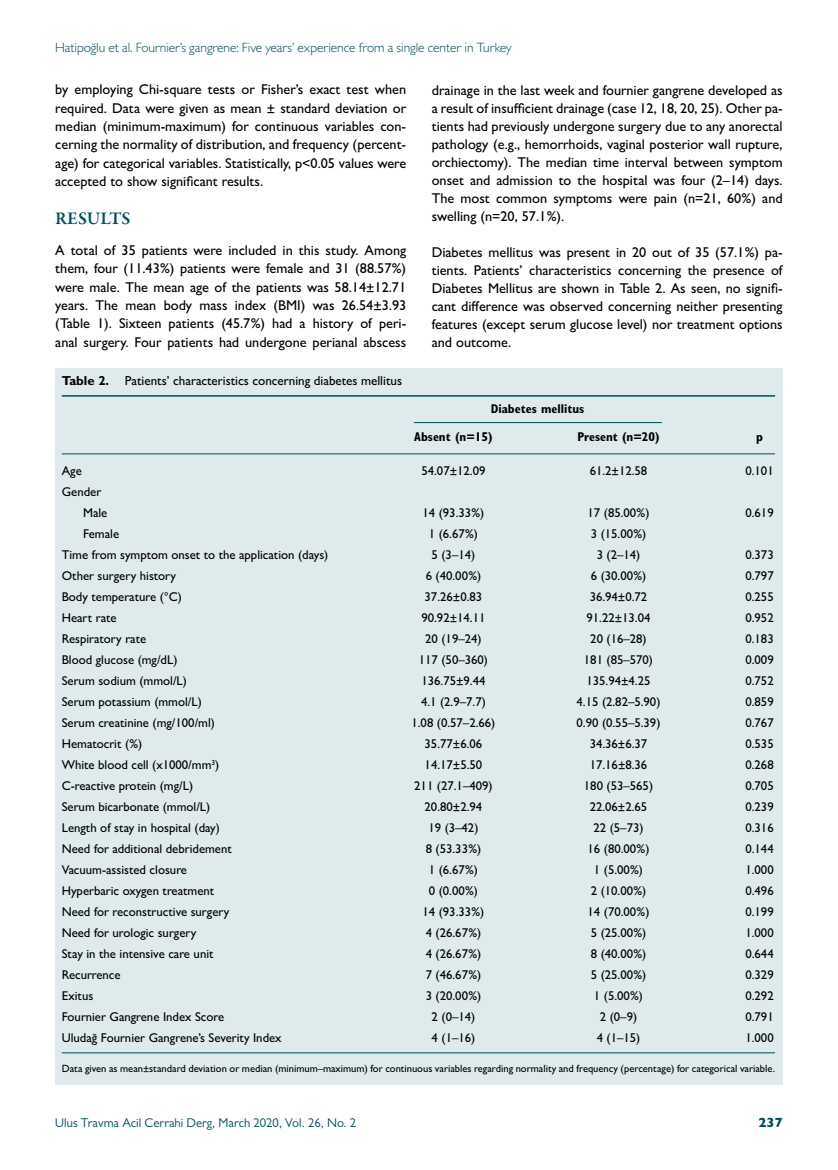
<style>
.page{position:relative;width:838px;height:1170px;background:#fff}
.page>*{position:absolute;margin:0;border:0;box-sizing:border-box;transform-origin:0 0}
.t1{font:600 18px "Garamond Premr Pro";letter-spacing:-.005em;color:#004f5a}
.t2{font:500 14.25px/18px "Gill Sans MT Pro";color:#000;text-align:justify}
.t3{font:300 13.5px "Gill Sans MT Pro";letter-spacing:-.005em;color:#004f5a}
.t4{font:800 13.5px "Gill Sans MT Pro";color:#004f5a}
.t5{font:500 13.05px "Gill Sans MT Pro";color:#000}
.t6{font:500 12.75px/21px "Gill Sans MT Pro";color:#000}
.t7{font:12.75px "Gill Sans MT Pro";color:#004f5a}
.t8{font:700 condensed 12.75px "Gill Sans MT Pro";color:#000}
.t9{font:500 10.5px "Gill Sans MT Pro";color:#000}
.s1{font-weight:700}
</style>
<div class="page">
<div style="left:55px;top:368px;width:727px;height:717px;background:#deeaec"></div>
<hr style="left:62px;top:395px;width:713px;height:1px;background:#004f5a">
<hr style="left:62px;top:453px;width:713px;height:1px;background:#004f5a">
<hr style="left:414px;top:422px;width:248px;height:1px;background:#004f5a">
<hr style="left:62px;top:1052px;width:713px;height:1px;background:#004f5a">
<p class="t3" style="left:55px;top:39px;width:458px">Hatipoğlu et al. Fournier’s gangrene: Five years’ experience from a single center in Turkey</p>
<p class="t2" style="left:55px;top:80px;width:352px">by employing Chi-square tests or Fisher’s exact test when required. Data were given as mean ± standard deviation or median (minimum-maximum) for continuous variables con&shy;cerning the normality of distribution, and frequency (percent&shy;age) for categorical variables. Statistically, p&lt;0.05 values were accepted to show significant results.</p>
<p class="t1" style="left:55px;top:207px;width:77px">RESULTS</p>
<p class="t2" style="left:55px;top:241px;width:352px">A total of 35 patients were included in this study. Among them, four (11.43%) patients were female and 31 (88.57%) were male. The mean age of the patients was 58.14±12.71 years. The mean body mass index (BMI) was 26.54±3.93 (Table 1). Sixteen patients (45.7%) had a history of peri&shy;anal surgery. Four patients had undergone perianal abscess</p>
<p class="t2" style="left:432px;top:81px;width:352px">drainage in the last week and fournier gangrene developed as a result of insufficient drainage (case 12, 18, 20, 25). Other pa&shy;tients had previously undergone surgery due to any anorectal pathology (e.g., hemorrhoids, vaginal posterior wall rupture, orchiectomy). The median time interval between symptom onset and admission to the hospital was four (2–14) days.<br>The most common symptoms were pain (n=21, 60%) and swelling (n=20, 57.1%).</p>
<p class="t2" style="left:432px;top:243px;width:352px">Diabetes mellitus was present in 20 out of 35 (57.1%) pa&shy;tients. Patients’ characteristics concerning the presence of Diabetes Mellitus are shown in Table 2. As seen, no signifi&shy;cant difference was observed concerning neither presenting features (except serum glucose level) nor treatment options and outcome.</p>
<p class="t5" style="left:62px;top:373px;width:342px"><span class="s1">Table 2.</span> Patients’ characteristics concerning diabetes mellitus</p>
<p class="t8" style="left:491px;top:401px;width:95px">Diabetes mellitus</p>
<p class="t8" style="left:414px;top:429px;width:80px">Absent (n=15)</p>
<p class="t8" style="left:577px;top:429px;width:84px">Present (n=20)</p>
<p class="t8" style="left:756px;top:429px;width:8px">p</p>
<p class="t6" style="left:62px;top:460px;width:22px">Age</p>
<p class="t6" style="left:421px;top:460px;width:66px">54.07±12.09</p>
<p class="t6" style="left:589px;top:460px;width:59px">61.2±12.58</p>
<p class="t6" style="left:745px;top:460px;width:30px">0.101</p>
<p class="t6" style="left:83px;top:481px;width:26px;text-indent:-21px">Gender<br>Male</p>
<p class="t6" style="left:422px;top:502px;width:63px">14 (93.33%)</p>
<p class="t6" style="left:587px;top:502px;width:63px">17 (85.00%)</p>
<p class="t6" style="left:745px;top:502px;width:30px">0.619</p>
<p class="t6" style="left:83px;top:523px;width:38px">Female</p>
<p class="t6" style="left:429px;top:523px;width:51px">1 (6.67%)</p>
<p class="t6" style="left:591px;top:523px;width:57px">3 (15.00%)</p>
<p class="t6" style="left:62px;top:544px;width:268px">Time from symptom onset to the application (days)</p>
<p class="t6" style="left:431px;top:544px;width:45px">5 (3–14)</p>
<p class="t6" style="left:596px;top:544px;width:45px">3 (2–14)</p>
<p class="t6" style="left:745px;top:544px;width:30px">0.373</p>
<p class="t6" style="left:62px;top:565px;width:116px">Other surgery history</p>
<p class="t6" style="left:426px;top:565px;width:57px">6 (40.00%)</p>
<p class="t6" style="left:591px;top:565px;width:57px">6 (30.00%)</p>
<p class="t6" style="left:745px;top:565px;width:30px">0.797</p>
<p class="t6" style="left:62px;top:586px;width:122px">Body temperature (°C)</p>
<p class="t6" style="left:424px;top:586px;width:59px">37.26±0.83</p>
<p class="t6" style="left:589px;top:586px;width:59px">36.94±0.72</p>
<p class="t6" style="left:745px;top:586px;width:30px">0.255</p>
<p class="t6" style="left:62px;top:607px;width:56px">Heart rate</p>
<p class="t6" style="left:421px;top:607px;width:66px">90.92±14.11</p>
<p class="t6" style="left:586px;top:607px;width:66px">91.22±13.04</p>
<p class="t6" style="left:745px;top:607px;width:30px">0.952</p>
<p class="t6" style="left:62px;top:628px;width:86px">Respiratory rate</p>
<p class="t6" style="left:425px;top:628px;width:58px">20 (19–24)</p>
<p class="t6" style="left:590px;top:628px;width:58px">20 (16–28)</p>
<p class="t6" style="left:745px;top:628px;width:30px">0.183</p>
<p class="t6" style="left:62px;top:649px;width:117px">Blood glucose (mg/dL)</p>
<p class="t6" style="left:419px;top:649px;width:71px">117 (50–360)</p>
<p class="t6" style="left:584px;top:649px;width:71px">181 (85–570)</p>
<p class="t6" style="left:745px;top:649px;width:30px">0.009</p>
<p class="t6" style="left:62px;top:670px;width:127px">Serum sodium (mmol/L)</p>
<p class="t6" style="left:421px;top:670px;width:66px">136.75±9.44</p>
<p class="t6" style="left:586px;top:670px;width:66px">135.94±4.25</p>
<p class="t6" style="left:745px;top:670px;width:30px">0.752</p>
<p class="t6" style="left:62px;top:691px;width:142px">Serum potassium (mmol/L)</p>
<p class="t6" style="left:421px;top:691px;width:66px">4.1 (2.9–7.7)</p>
<p class="t6" style="left:576px;top:691px;width:85px">4.15 (2.82–5.90)</p>
<p class="t6" style="left:745px;top:691px;width:30px">0.859</p>
<p class="t6" style="left:62px;top:712px;width:155px">Serum creatinine (mg/100/ml)</p>
<p class="t6" style="left:411px;top:712px;width:85px">1.08 (0.57–2.66)</p>
<p class="t6" style="left:576px;top:712px;width:85px">0.90 (0.55–5.39)</p>
<p class="t6" style="left:745px;top:712px;width:30px">0.767</p>
<p class="t6" style="left:62px;top:733px;width:82px">Hematocrit (%)</p>
<p class="t6" style="left:424px;top:733px;width:59px">35.77±6.06</p>
<p class="t6" style="left:589px;top:733px;width:59px">34.36±6.37</p>
<p class="t6" style="left:745px;top:733px;width:30px">0.535</p>
<p class="t6" style="left:62px;top:754px;width:159px">White blood cell (x1000/mm<sup>3</sup>)</p>
<p class="t6" style="left:424px;top:754px;width:59px">14.17±5.50</p>
<p class="t6" style="left:589px;top:754px;width:59px">17.16±8.36</p>
<p class="t6" style="left:745px;top:754px;width:30px">0.268</p>
<p class="t6" style="left:62px;top:775px;width:133px">C-reactive protein (mg/L)</p>
<p class="t6" style="left:414px;top:775px;width:80px">211 (27.1–409)</p>
<p class="t6" style="left:584px;top:775px;width:71px">180 (53–565)</p>
<p class="t6" style="left:745px;top:775px;width:30px">0.705</p>
<p class="t6" style="left:62px;top:796px;width:150px">Serum bicarbonate (mmol/L)</p>
<p class="t6" style="left:424px;top:796px;width:59px">20.80±2.94</p>
<p class="t6" style="left:589px;top:796px;width:59px">22.06±2.65</p>
<p class="t6" style="left:745px;top:796px;width:30px">0.239</p>
<p class="t6" style="left:62px;top:817px;width:160px">Length of stay in hospital (day)</p>
<p class="t6" style="left:428px;top:817px;width:52px">19 (3–42)</p>
<p class="t6" style="left:593px;top:817px;width:52px">22 (5–73)</p>
<p class="t6" style="left:745px;top:817px;width:30px">0.316</p>
<p class="t6" style="left:62px;top:838px;width:172px">Need for additional debridement</p>
<p class="t6" style="left:426px;top:838px;width:57px">8 (53.33%)</p>
<p class="t6" style="left:587px;top:838px;width:63px">16 (80.00%)</p>
<p class="t6" style="left:745px;top:838px;width:30px">0.144</p>
<p class="t6" style="left:62px;top:859px;width:127px">Vacuum-assisted closure</p>
<p class="t6" style="left:429px;top:859px;width:51px">1 (6.67%)</p>
<p class="t6" style="left:594px;top:859px;width:51px">1 (5.00%)</p>
<p class="t6" style="left:745px;top:859px;width:30px">1.000</p>
<p class="t6" style="left:62px;top:880px;width:154px">Hyperbaric oxygen treatment</p>
<p class="t6" style="left:429px;top:880px;width:51px">0 (0.00%)</p>
<p class="t6" style="left:591px;top:880px;width:57px">2 (10.00%)</p>
<p class="t6" style="left:745px;top:880px;width:30px">0.496</p>
<p class="t6" style="left:62px;top:901px;width:169px">Need for reconstructive surgery</p>
<p class="t6" style="left:422px;top:901px;width:63px">14 (93.33%)</p>
<p class="t6" style="left:587px;top:901px;width:63px">14 (70.00%)</p>
<p class="t6" style="left:745px;top:901px;width:30px">0.199</p>
<p class="t6" style="left:62px;top:922px;width:136px">Need for urologic surgery</p>
<p class="t6" style="left:426px;top:922px;width:57px">4 (26.67%)</p>
<p class="t6" style="left:591px;top:922px;width:57px">5 (25.00%)</p>
<p class="t6" style="left:745px;top:922px;width:30px">1.000</p>
<p class="t6" style="left:62px;top:943px;width:153px">Stay in the intensive care unit</p>
<p class="t6" style="left:426px;top:943px;width:57px">4 (26.67%)</p>
<p class="t6" style="left:591px;top:943px;width:57px">8 (40.00%)</p>
<p class="t6" style="left:745px;top:943px;width:30px">0.644</p>
<p class="t6" style="left:62px;top:964px;width:60px">Recurrence</p>
<p class="t6" style="left:426px;top:964px;width:57px">7 (46.67%)</p>
<p class="t6" style="left:591px;top:964px;width:57px">5 (25.00%)</p>
<p class="t6" style="left:745px;top:964px;width:30px">0.329</p>
<p class="t6" style="left:62px;top:985px;width:33px">Exitus</p>
<p class="t6" style="left:426px;top:985px;width:57px">3 (20.00%)</p>
<p class="t6" style="left:594px;top:985px;width:51px">1 (5.00%)</p>
<p class="t6" style="left:745px;top:985px;width:30px">0.292</p>
<p class="t6" style="left:62px;top:1006px;width:164px">Fournier Gangrene Index Score</p>
<p class="t6" style="left:431px;top:1006px;width:45px">2 (0–14)</p>
<p class="t6" style="left:600px;top:1006px;width:39px">2 (0–9)</p>
<p class="t6" style="left:745px;top:1006px;width:30px">0.791</p>
<p class="t6" style="left:62px;top:1027px;width:221px">Uludağ Fournier Gangrene’s Severity Index</p>
<p class="t6" style="left:431px;top:1027px;width:45px">4 (1–16)</p>
<p class="t6" style="left:596px;top:1027px;width:45px">4 (1–15)</p>
<p class="t6" style="left:745px;top:1027px;width:30px">1.000</p>
<p class="t9" style="left:62px;top:1061px;width:714px">Data given as mean±standard deviation or median (minimum–maximum) for continuous variables regarding normality and frequency (percentage) for categorical variable.</p>
<p class="t7" style="left:55px;top:1115px;width:302px">Ulus Travma Acil Cerrahi Derg, March 2020, Vol. 26, No. 2</p>
<p class="t4" style="left:758px;top:1114px;width:26px">237</p>
</div>
